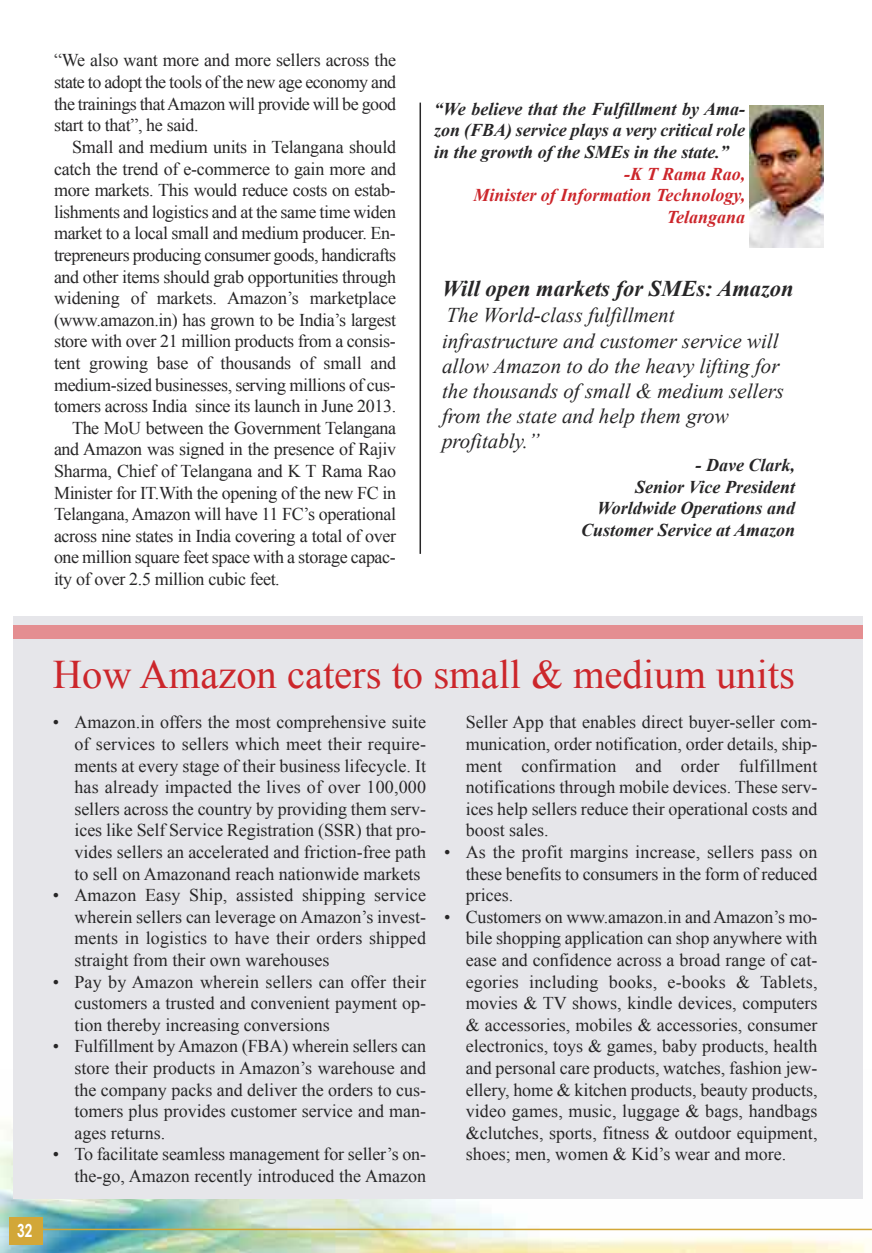
<style>
.page{position:relative;width:872px;height:1253px;background:#fff}
.page>*{position:absolute;margin:0;border:0;box-sizing:border-box;transform-origin:0 0}
.t1{font:40.5px "Times New Roman";color:#cc262b}
.t2{font:italic 700 22.5px "Times New Roman";color:#272627}
.t3{font:italic 21px/25.2px "Times New Roman";color:#272627}
.t4{font:18px/21.6px "Times New Roman";letter-spacing:-.02em;color:#272627;text-align:justify}
.t5{font:italic 700 18px/21.8px "Times New Roman";color:#272627;text-align:right}
.t6{font:italic 700 18px/21.6px "Times New Roman";color:#cc262b;text-align:right}
.t7{font:700 18px "Century Gothic";color:#fff;scale:.75 1}
</style>
<div class="page">
<img style="left:0;top:1070px;width:872px;height:183px">
<div style="left:9px;top:1217px;width:33px;height:28px;background:#d2a738"></div>
<hr style="left:43px;top:1229px;width:828px;height:1px;background:#d2a738">
<div style="left:14px;top:616px;width:848px;height:583px;background:#e6e6ea"></div>
<div style="left:14px;top:625px;width:848px;height:14px;background:#e48e91"></div>
<hr style="left:419px;top:103px;width:2px;height:451px;background:#272627">
<img style="left:749px;top:105px;width:75px;height:143px">
<p class="t4" style="left:54px;top:50px;width:343px">“We also want more and more sellers across the state to adopt the tools of the new age economy and the trainings thatAmazon will provide will be good start to that”, he said.</p>
<p class="t4" style="left:72px;top:136px;width:325px">Small and medium units in Telangana should</p>
<p class="t4" style="left:54px;top:158px;width:343px">catch the trend of e-commerce to gain more and</p>
<p class="t4" style="left:54px;top:179px;width:343px">more markets. This would reduce costs on estab-</p>
<p class="t4" style="left:54px;top:201px;width:343px">lishments and logistics and at the same time widen</p>
<p class="t4" style="left:54px;top:222px;width:343px">market to a local small and medium producer. En-</p>
<p class="t4" style="left:54px;top:244px;width:343px">trepreneurs producing consumer goods, handicrafts</p>
<p class="t4" style="left:54px;top:266px;width:343px">and other items should grab opportunities through</p>
<p class="t4" style="left:54px;top:287px;width:343px">widening of markets. Amazon’s marketplace</p>
<p class="t4" style="left:54px;top:309px;width:343px">(www.amazon.in) has grown to be India’s largest</p>
<p class="t4" style="left:54px;top:330px;width:343px">store with over 21 million products from a consis-</p>
<p class="t4" style="left:54px;top:352px;width:343px">tent growing base of thousands of small and</p>
<p class="t4" style="left:54px;top:374px;width:343px">medium-sized businesses, serving millions of cus-</p>
<p class="t4" style="left:54px;top:395px;width:343px">tomers across India since its launch in June 2013.</p>
<p class="t4" style="left:72px;top:417px;width:325px">The MoU between the Government Telangana</p>
<p class="t4" style="left:54px;top:438px;width:343px">and Amazon was signed in the presence of Rajiv</p>
<p class="t4" style="left:54px;top:460px;width:343px">Sharma, Chief of Telangana and K T Rama Rao</p>
<p class="t4" style="left:54px;top:482px;width:343px">Minister for IT.With the opening of the new FC in</p>
<p class="t4" style="left:54px;top:503px;width:343px">Telangana, Amazon will have 11 FC’s operational</p>
<p class="t4" style="left:54px;top:525px;width:343px">across nine states in India covering a total of over</p>
<p class="t4" style="left:54px;top:546px;width:343px">one million square feet space with a storage capac-</p>
<p class="t4" style="left:54px;top:568px;width:227px">ity of over 2.5 million cubic feet.</p>
<p class="t5" style="left:434px;top:98px;width:312px;text-align:justify">“We believe that the Fulfillment by Ama&shy;zon (FBA) service plays a very critical role in the growth of the SMEs in the state.”</p>
<p class="t6" style="left:473px;top:163px;width:273px">-K T Rama Rao,<br>Minister of Information Technology,<br>Telangana</p>
<p class="t2" style="left:442px;top:276px;width:353px">Will open markets for SMEs: Amazon</p>
<p class="t3" style="left:442px;top:303px;width:343px">The World-class fulfillment infrastructure and customer service will allow Amazon to do the heavy lifting for the thousands of small &amp; medium sellers from the state and help them grow profitably.”</p>
<p class="t5" style="left:581px;top:454px;width:215px">- Dave Clark,<br>Senior Vice President<br>Worldwide Operations and<br>Customer Service at Amazon</p>
<p class="t7" style="left:17px;top:1219px;width:22px">32</p>
<h1 class="t1" style="left:53px;top:652px;width:743px">How Amazon caters to small &amp; medium units</h1>
<p class="t4" style="left:74px;top:711px;width:353px;text-indent:-22px">• Amazon.in offers the most comprehensive suite of services to sellers which meet their require&shy;ments at every stage of their business lifecycle. It has already impacted the lives of over 100,000 sellers across the country by providing them serv&shy;ices like Self Service Registration (SSR) that pro&shy;vides sellers an accelerated and friction-free path to sell on Amazonand reach nationwide markets</p>
<p class="t4" style="left:74px;top:884px;width:353px;text-indent:-22px">• Amazon Easy Ship, assisted shipping service wherein sellers can leverage on Amazon’s invest&shy;ments in logistics to have their orders shipped straight from their own warehouses</p>
<p class="t4" style="left:74px;top:971px;width:353px;text-indent:-22px">• Pay by Amazon wherein sellers can offer their customers a trusted and convenient payment op&shy;tion thereby increasing conversions</p>
<p class="t4" style="left:74px;top:1035px;width:353px;text-indent:-22px">• Fulfillment by Amazon (FBA) wherein sellers can store their products in Amazon’s warehouse and the company packs and deliver the orders to cus&shy;tomers plus provides customer service and man&shy;ages returns.</p>
<p class="t4" style="left:53px;top:1143px;width:375px;text-align:right">• To facilitate seamless management for seller’s on&shy;the-go, Amazon recently introduced the Amazon</p>
<p class="t4" style="left:466px;top:711px;width:353px">Seller App that enables direct buyer-seller com&shy;munication, order notification, order details, ship&shy;ment confirmation and order fulfillment notifications through mobile devices. These serv&shy;ices help sellers reduce their operational costs and boost sales.</p>
<p class="t4" style="left:466px;top:841px;width:353px;text-indent:-22px">• As the profit margins increase, sellers pass on these benefits to consumers in the form of reduced prices.</p>
<p class="t4" style="left:466px;top:906px;width:353px;text-indent:-22px">• Customers on www.amazon.in and Amazon’s mo&shy;bile shopping application can shop anywhere with ease and confidence across a broad range of cat&shy;egories including books, e-books &amp; Tablets, movies &amp; TV shows, kindle devices, computers &amp; accessories, mobiles &amp; accessories, consumer electronics, toys &amp; games, baby products, health and personal care products, watches, fashion jew&shy;ellery, home &amp; kitchen products, beauty products, video games, music, luggage &amp; bags, handbags &amp;clutches, sports, fitness &amp; outdoor equipment, shoes; men, women &amp; Kid’s wear and more.</p>
</div>
